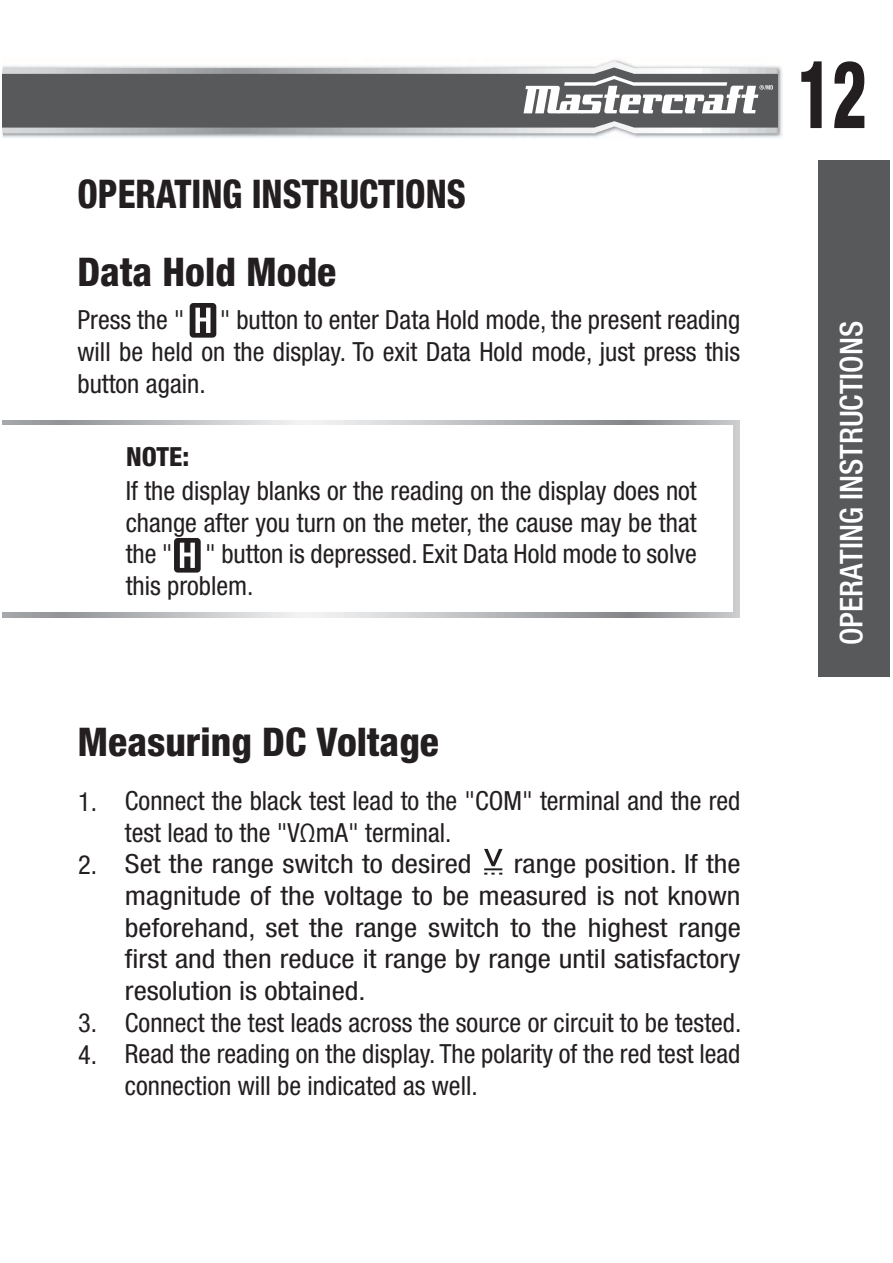
<style>
.page{position:relative;width:893px;height:1263px;background:#fff}
.page>*{position:absolute;margin:0;border:0;box-sizing:border-box;transform-origin:0 0}
.t1{font:800 condensed 94.2px "Helvetica Neue LT Std";color:#231f20;scale:.71 1}
.t2{font:800 condensed 39.6px "Helvetica Neue LT Std";color:#231f20}
.t3{font:800 condensed 39.6px "Helvetica Neue LT Std";color:#231f20;scale:.9 1}
.t4{font:500 condensed 31.35px "Helvetica Neue LT Std";color:#fff}
.t5{font:condensed 26.4px/31.7px "Helvetica Neue LT Std";color:#231f20;text-align:justify}
.t6{font:condensed 26.4px/31.7px "Helvetica Neue LT Std";color:#231f20;scale:1.12 1}
.t7{font:800 condensed 26.4px "Helvetica Neue LT Std";color:#231f20}
</style>
<div class="page">
<svg style="left:190px;top:303px;width:26px;height:35px"></svg>
<svg style="left:484px;top:849px;width:18px;height:26px"></svg>
<div style="left:818px;top:160px;width:72px;height:517px;background:#58595b"></div>
<img style="left:3px;top:60px;width:780px;height:78px">
<svg style="left:3px;top:61px;width:775px;height:72px"></svg>
<svg style="left:3px;top:67px;width:775px;height:61px;background:#696a6c"></svg>
<svg style="left:523px;top:76px;width:250px;height:37px"></svg>
<svg style="left:3px;top:421px;width:736px;height:196px;background:#bbbdbf"></svg>
<div style="left:3px;top:425px;width:730px;height:187px;background:#fff"></div>
<svg style="left:174px;top:538px;width:27px;height:35px"></svg>
<h2 class="t3" style="left:78px;top:178px;width:433px">OPERATING INSTRUCTIONS</h2>
<h2 class="t2" style="left:78px;top:256px;width:260px">Data Hold Mode</h2>
<p class="t5" style="left:78px;top:307px;width:664px;text-indent:142px">" button to enter Data Hold mode, the present reading will be held on the display. To exit Data Hold mode, just press this button again.</p>
<p class="t5" style="left:78px;top:307px;width:108px">Press the "</p>
<p class="t7" style="left:126px;top:446px;width:65px">NOTE:</p>
<p class="t5" style="left:126px;top:477px;width:572px">If the display blanks or the reading on the display does not change after you turn on the meter, the cause may be that the " " button is depressed. Exit Data Hold mode to solve this problem.</p>
<h2 class="t2" style="left:78px;top:726px;width:363px">Measuring DC Voltage</h2>
<p class="t5" style="left:125px;top:787px;width:617px;text-align:left">Connect the black test lead to the "COM" terminal and the red test lead to the "VΩmA" terminal.<br>Set the range switch to desired</p>
<p class="t5" style="left:78px;top:788px;width:20px">1.</p>
<p class="t6" style="left:125px;top:851px;width:552px;text-indent:389px">range position. If the magnitude of the voltage to be measured is not known beforehand, set the range switch to the highest range first and then reduce it range by range until satisfactory resolution is obtained.<br>Connect the test leads across the source or circuit to be tested.<br>Read the reading on the display. The polarity of the red test lead connection will be indicated as well.</p>
<p class="t5" style="left:78px;top:851px;width:20px">2.</p>
<p class="t5" style="left:78px;top:1010px;width:20px">3.<br>4.</p>
<h1 class="t1" style="left:797px;top:57px;width:99px">12</h1>
<p class="t4" style="left:833px;top:645px;width:326px;rotate:-90deg">OPERATING INSTRUCTIONS</p>
</div>
